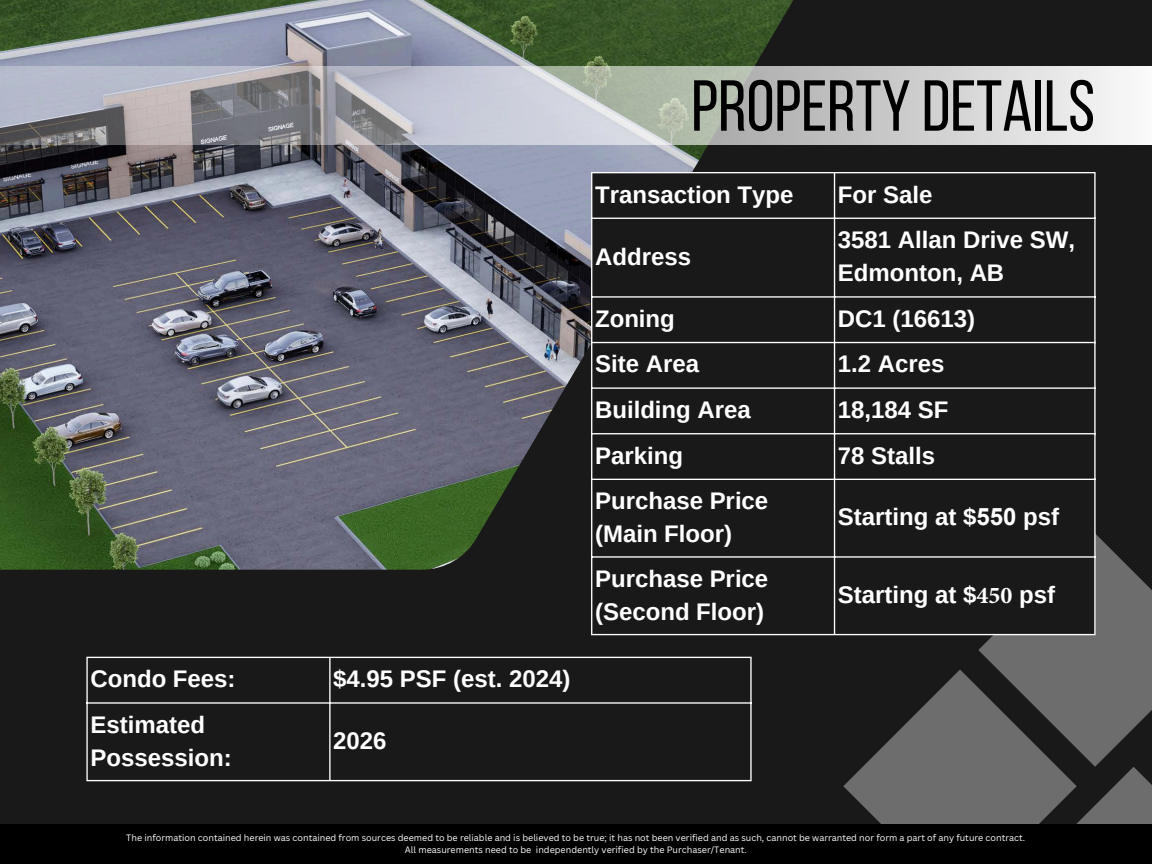
<style>
.page{position:relative;width:1152px;height:864px;background:#191919}
.page>*{position:absolute;margin:0;border:0;box-sizing:border-box;transform-origin:0 0}
.t1{font:72px "Bebas Neue";color:#000}
.t2{font:700 24px/32.7px "Arimo";color:#fff}
.t3{font:9px "Canva Sans";color:#fff}
.s1{font-family:"Arial"}
.s2{font-family:"Minion Pro"}
</style>
<div class="page">
<img style="left:0;top:0;width:793px;height:570px">
<svg style="left:978px;top:534px;width:174px;height:233px;fill:#6d6d6d"></svg>
<svg style="left:1077px;top:767px;width:75px;height:58px;fill:#6d6d6d"></svg>
<svg style="left:843px;top:670px;width:234px;height:155px;fill:#6d6d6d"></svg>
<img style="left:0;top:66px;width:1152px;height:79px">
<div style="left:0;top:825px;width:1152px;height:39px;background:#000"></div>
<svg style="left:592px;top:173px;width:502px;height:461px"></svg>
<hr style="left:591px;top:173px;width:1px;height:461px;background:#fff">
<hr style="left:834px;top:173px;width:1px;height:461px;background:#fff">
<hr style="left:1094px;top:173px;width:2px;height:461px;background:#fff">
<hr style="left:591px;top:172px;width:505px;height:1px;background:#fff">
<hr style="left:591px;top:218px;width:505px;height:1px;background:#fff">
<hr style="left:591px;top:296px;width:505px;height:2px;background:#fff">
<hr style="left:591px;top:342px;width:505px;height:1px;background:#fff">
<hr style="left:591px;top:387px;width:505px;height:2px;background:#fff">
<hr style="left:591px;top:433px;width:505px;height:1px;background:#fff">
<hr style="left:591px;top:479px;width:505px;height:1px;background:#fff">
<hr style="left:591px;top:556px;width:505px;height:2px;background:#fff">
<hr style="left:591px;top:634px;width:505px;height:1px;background:#fff">
<svg style="left:88px;top:658px;width:662px;height:122px"></svg>
<hr style="left:86px;top:658px;width:2px;height:122px;background:#fff">
<hr style="left:329px;top:658px;width:2px;height:122px;background:#fff">
<hr style="left:750px;top:658px;width:2px;height:122px;background:#fff">
<hr style="left:86px;top:657px;width:666px;height:1px;background:#fff">
<hr style="left:86px;top:702px;width:666px;height:2px;background:#fff">
<hr style="left:86px;top:780px;width:666px;height:1px;background:#fff">
<p class="t1" style="left:691px;top:77px;width:405px">PROPERTY DETAILS</p>
<p class="t2" style="left:595px;top:178px;width:200px">Transaction Type</p>
<p class="t2" style="left:838px;top:178px;width:96px">For Sale</p>
<p class="t2" style="left:595px;top:240px;width:97px">Address</p>
<p class="t2" style="left:838px;top:224px;width:239px">3581 Allan Drive SW,<br>Edmonton, AB</p>
<p class="t2" style="left:595px;top:302px;width:81px">Zoning</p>
<p class="t2" style="left:838px;top:302px;width:139px">DC1 (16613)</p>
<p class="t2" style="left:595px;top:348px;width:105px">Site Area</p>
<p class="t2" style="left:838px;top:348px;width:108px">1.2 Acres</p>
<p class="t2" style="left:595px;top:393px;width:157px">Building Area</p>
<p class="t2" style="left:838px;top:393px;width:112px">18,184 SF</p>
<p class="t2" style="left:595px;top:439px;width:89px">Parking</p>
<p class="t2" style="left:838px;top:439px;width:99px">78 Stalls</p>
<p class="t2" style="left:595px;top:485px;width:175px">Purchase Price (Main Floor)</p>
<p class="t2" style="left:838px;top:500px;width:223px">Starting at $<span class="s1">550</span> psf</p>
<p class="t2" style="left:90px;top:663px;width:147px">Condo Fees:</p>
<p class="t2" style="left:333px;top:663px;width:239px">$4.95 PSF (est. 2024)</p>
<p class="t2" style="left:90px;top:708px;width:143px">Estimated<br>Possession:</p>
<p class="t2" style="left:333px;top:724px;width:55px">2026</p>
<p class="t2" style="left:595px;top:562px;width:175px">Purchase Price (Second Floor)</p>
<p class="t2" style="left:838px;top:578px;width:219px">Starting at $<span class="s2">450</span> psf</p>
<h1 class="t3" style="left:126px;top:831px;width:900px">The information contained herein was contained from sources deemed to be reliable and is believed to be true; it has not been verified and as such, cannot be warranted nor form a part of any future contract.</h1>
<p class="t3" style="left:405px;top:843px;width:343px">All measurements need to be independently verified by the Purchaser/Tenant.</p>
</div>
